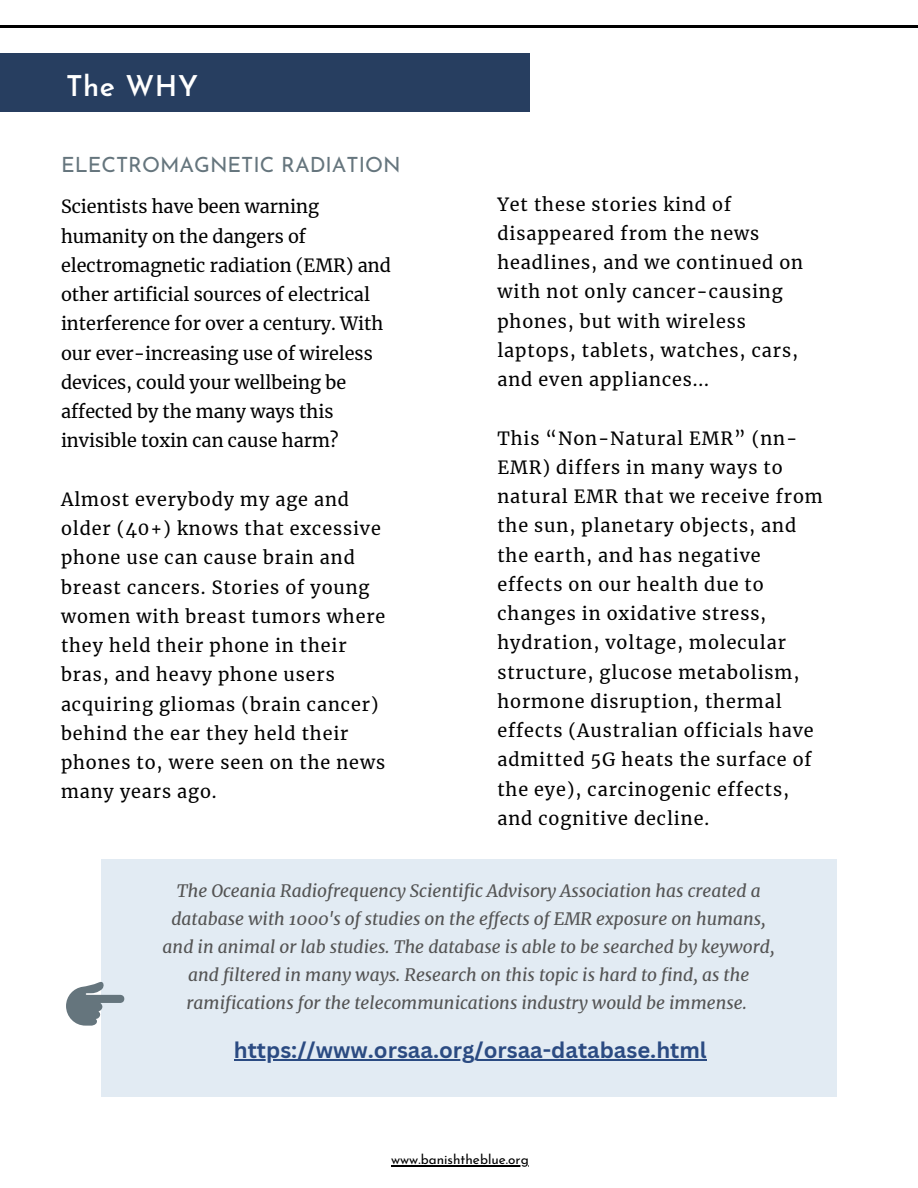
<style>
.page{position:relative;width:918px;height:1188px;background:#fff}
.page>*{position:absolute;margin:0;border:0;box-sizing:border-box;transform-origin:0 0}
.t1{font:600 28.5px "Josefin Sans";letter-spacing:.02em;color:#fff}
.t2{font:700 22.05px "Canva Sans";color:#2b4b82}
.t3{font:21px "Josefin Sans";color:#65757d}
.t4{font:18px/29.2px "Merriweather";letter-spacing:.05em;color:#000}
.t5{font:18px/29.2px "Merriweather";color:#000}
.t6{font:italic 17.25px/28.2px "Merriweather";color:#545454;text-align:center}
.t7{font:13.5px "Josefin Sans";color:#000}
</style>
<div class="page">
<hr style="left:0;top:26px;width:918px;height:1px;background:#000">
<div style="left:0;top:54px;width:530px;height:58px;background:#273e60"></div>
<div style="left:101px;top:859px;width:735px;height:237px;background:#e2ebf3"></div>
<svg style="left:66px;top:982px;width:58px;height:44px"></svg>
<hr style="left:234px;top:1059px;width:473px;height:1px;background:#2b4b82">
<hr style="left:391px;top:1165px;width:138px;height:1px;background:#000">
<h3 class="t1" style="left:66px;top:75px;width:134px">The WHY</h3>
<h2 class="t3" style="left:61px;top:156px;width:341px">ELECTROMAGNETIC RADIATION</h2>
<h2 class="t5" style="left:61px;top:192px;width:332px">Scientists have been warning humanity on the dangers of electromagnetic radiation (EMR) and other artificial sources of electrical interference for over a century. With our ever-increasing use of wireless devices, could your wellbeing be affected by the many ways this invisible toxin can cause harm?</h2>
<h3 class="t4" style="left:61px;top:485px;width:326px">Almost everybody my age and older (40+) knows that excessive phone use can cause brain and breast cancers. Stories of young women with breast tumors where they held their phone in their bras, and heavy phone users acquiring gliomas (brain cancer) behind the ear they held their phones to, were seen on the news many years ago.</h3>
<h3 class="t4" style="left:497px;top:190px;width:307px">Yet these stories kind of disappeared from the news headlines, and we continued on with not only cancer-causing phones, but with wireless laptops, tablets, watches, cars, and even appliances...</h3>
<h3 class="t4" style="left:497px;top:424px;width:327px">This “Non-Natural EMR” (nn-<br>EMR) differs in many ways to natural EMR that we receive from the sun, planetary objects, and the earth, and has negative effects on our health due to changes in oxidative stress, hydration, voltage, molecular structure, glucose metabolism, hormone disruption, thermal effects (Australian officials have admitted 5G heats the surface of the eye), carcinogenic effects, and cognitive decline.</h3>
<h3 class="t6" style="left:163px;top:876px;width:614px">The Oceania Radiofrequency Scientific Advisory Association has created a database with 1000's of studies on the effects of EMR exposure on humans, and in animal or lab studies. The database is able to be searched by keyword, and filtered in many ways. Research on this topic is hard to find, as the ramifications for the telecommunications industry would be immense.</h3>
<h2 class="t2" style="left:234px;top:1035px;width:474px">https://www.orsaa.org/orsaa-database.html</h2>
<p class="t7" style="left:391px;top:1154px;width:139px">www.banishtheblue.org</p>
</div>
